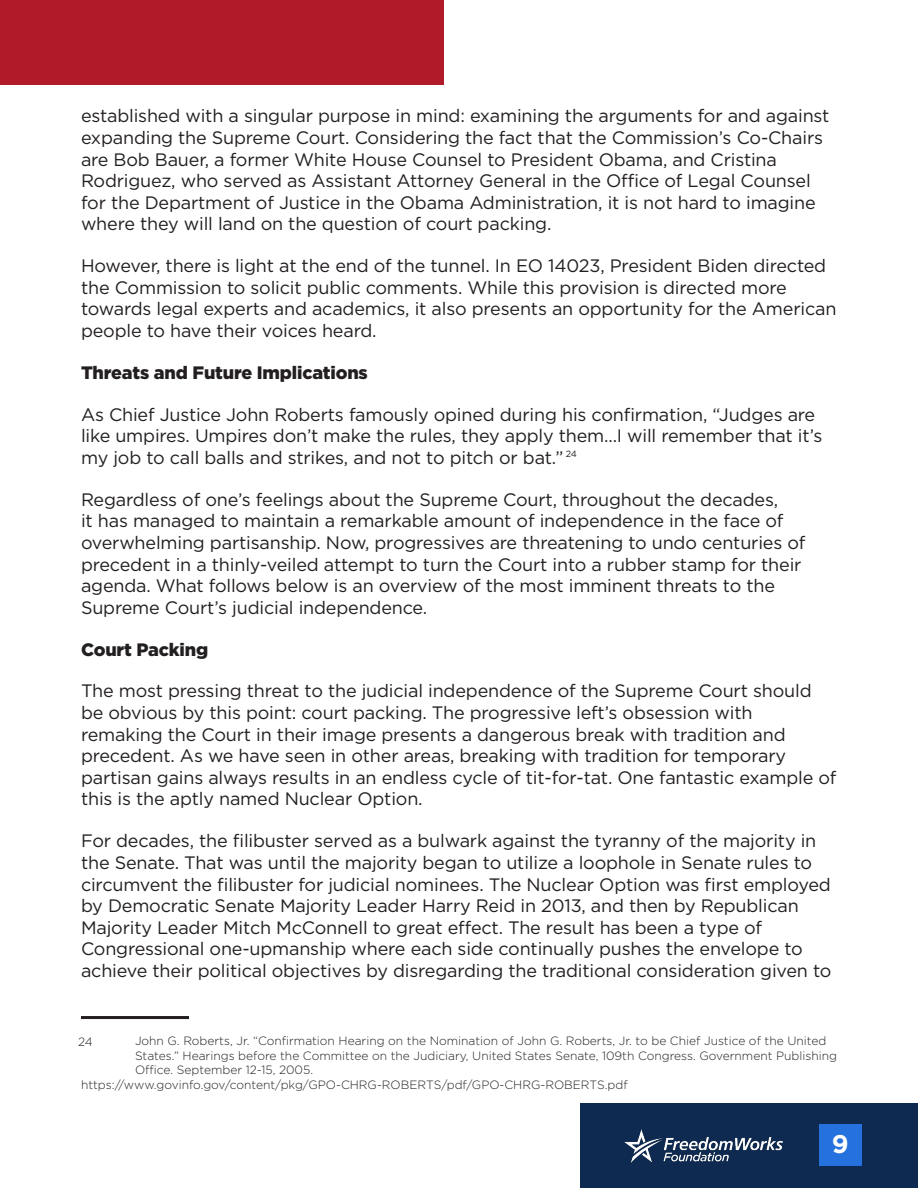
<style>
.page{position:relative;width:918px;height:1188px;background:#fff}
.page>*{position:absolute;margin:0;border:0;box-sizing:border-box;transform-origin:0 0}
.t1{font:700 25.5px "Gotham";color:#fff}
.Body_Text{font:18px/21.6px "Gotham";letter-spacing:-.01em;color:#231f20}
.Body_Text-2{font:900 18px "Gotham";letter-spacing:-.01em;color:#231f20}
.Footnotes{font:300 12px/14.4px "Gotham";color:#231f20}
.t2{font:9px "Gotham";color:#231f20}
</style>
<div class="page">
<div style="left:581px;top:1104px;width:337px;height:84px;background:#0e2a51"></div>
<div style="left:820px;top:1125px;width:42px;height:41px;background:#2571de"></div>
<img style="left:625px;top:1129px;width:157px;height:33px">
<hr style="left:81px;top:1016px;width:108px;height:3px;background:#231f20">
<div style="left:0;top:0;width:443px;height:84px;background:#b11a29"></div>
<p class="Body_Text" style="left:81px;top:105px;width:750px">established with a singular purpose in mind: examining the arguments for and against expanding the Supreme Court. Considering the fact that the Commission’s Co-Chairs are Bob Bauer, a former White House Counsel to President Obama, and Cristina Rodriguez, who served as Assistant Attorney General in the Office of Legal Counsel for the Department of Justice in the Obama Administration, it is not hard to imagine where they will land on the question of court packing.</p>
<p class="Body_Text" style="left:81px;top:255px;width:757px">However, there is light at the end of the tunnel. In EO 14023, President Biden directed the Commission to solicit public comments. While this provision is directed more towards legal experts and academics, it also presents an opportunity for the American people to have their voices heard.</p>
<p class="Body_Text-2" style="left:81px;top:360px;width:288px">Threats and Future Implications</p>
<p class="Body_Text" style="left:81px;top:403px;width:743px">As Chief Justice John Roberts famously opined during his confirmation, “Judges are like umpires. Umpires don’t make the rules, they apply them...I will remember that it’s my job to call balls and strikes, and not to pitch or bat.” <sup>1</sup></p>
<p class="Body_Text" style="left:81px;top:488px;width:726px">Regardless of one’s feelings about the Supreme Court, throughout the decades,<br>it has managed to maintain a remarkable amount of independence in the face of overwhelming partisanship. Now, progressives are threatening to undo centuries of precedent in a thinly-veiled attempt to turn the Court into a rubber stamp for their agenda. What follows below is an overview of the most imminent threats to the Supreme Court’s judicial independence.</p>
<p class="Body_Text-2" style="left:81px;top:637px;width:129px">Court Packing</p>
<p class="Body_Text" style="left:81px;top:680px;width:757px">The most pressing threat to the judicial independence of the Supreme Court should be obvious by this point: court packing. The progressive left’s obsession with remaking the Court in their image presents a dangerous break with tradition and precedent. As we have seen in other areas, breaking with tradition for temporary partisan gains always results in an endless cycle of tit-for-tat. One fantastic example of this is the aptly named Nuclear Option.</p>
<p class="Body_Text" style="left:81px;top:830px;width:752px">For decades, the filibuster served as a bulwark against the tyranny of the majority in the Senate. That was until the majority began to utilize a loophole in Senate rules to circumvent the filibuster for judicial nominees. The Nuclear Option was first employed by Democratic Senate Majority Leader Harry Reid in 2013, and then by Republican Majority Leader Mitch McConnell to great effect. The result has been a type of Congressional one-upmanship where each side continually pushes the envelope to achieve their political objectives by disregarding the traditional consideration given to</p>
<p class="t2" style="left:566px;top:448px;width:13px">24</p>
<p class="Footnotes" style="left:81px;top:1034px;width:6px">1</p>
<p class="Footnotes" style="left:135px;top:1034px;width:703px">John G. Roberts, Jr. “Confirmation Hearing on the Nomination of John G. Roberts, Jr. to be Chief Justice of the United<br>States.” Hearings before the Committee on the Judiciary, United States Senate, 109th Congress. Government Publishing</p>
<p class="Footnotes" style="left:135px;top:1062px;width:180px">Office. September 12-15, 2005.</p>
<p class="Footnotes" style="left:81px;top:1077px;width:548px">https://www.govinfo.gov/content/pkg/GPO-CHRG-ROBERTS/pdf/GPO-CHRG-ROBERTS.pdf</p>
<p class="Footnotes" style="left:78px;top:1034px;width:16px">24</p>
<p class="t1" style="left:832px;top:1127px;width:18px">9</p>
</div>
